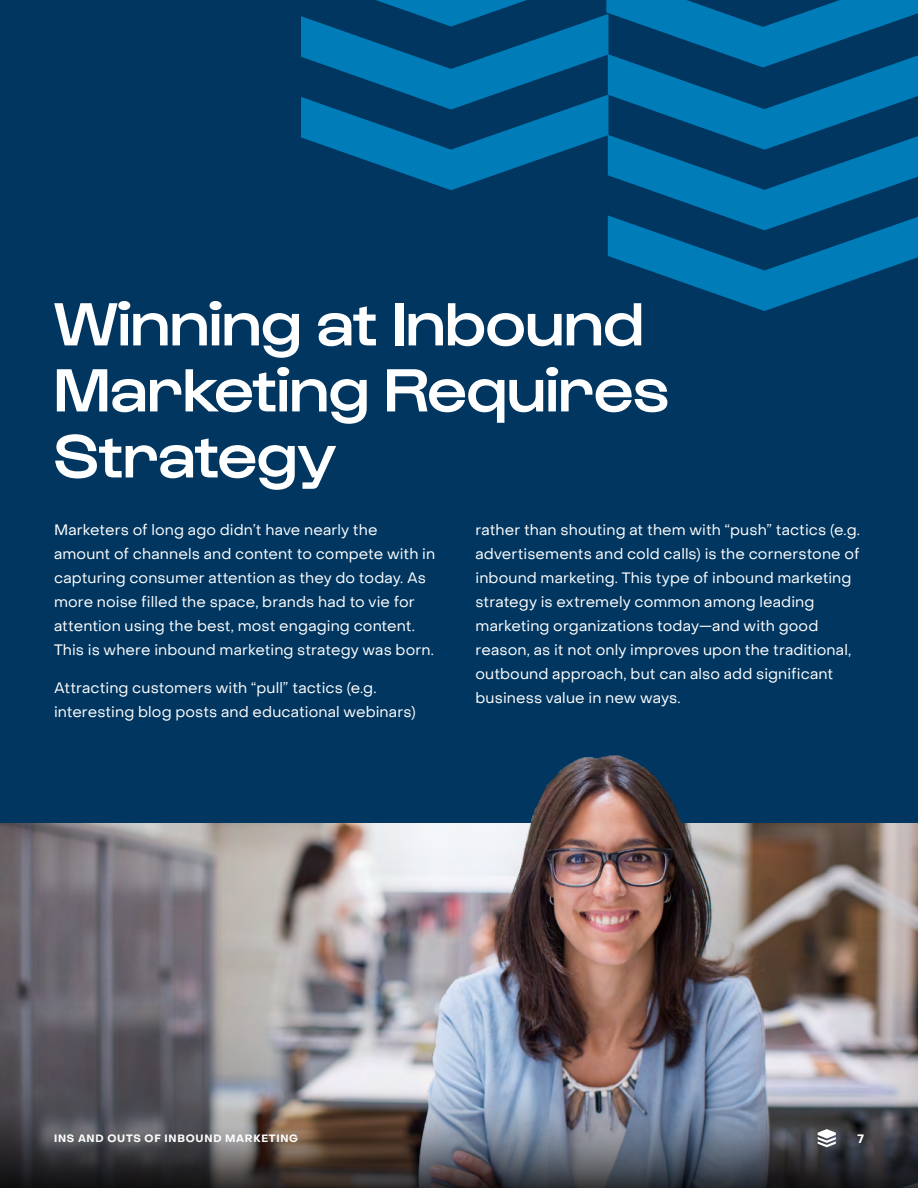
<style>
.page{position:relative;width:918px;height:1188px;background:#003660}
.page>*{position:absolute;margin:0;border:0;box-sizing:border-box;transform-origin:0 0}
.t1{font:500 63px/66px "Gustavo";color:#fff}
.t2{font:15px/24px "Object Sans";letter-spacing:.01em;color:#fff}
.t3{font:700 12px "Object Sans";color:#fff}
.t4{font:700 10.5px "Object Sans";letter-spacing:.07em;color:#fff}
</style>
<div class="page">
<svg style="left:301px;top:0;width:617px;height:311px"></svg>
<img style="left:0;top:824px;width:50px;height:256px">
<img style="left:50px;top:755px;width:868px;height:325px">
<img style="left:0;top:1080px;width:918px;height:108px">
<svg style="left:818px;top:1129px;width:18px;height:18px"></svg>
<h1 class="t1" style="left:54px;top:293px;width:617px">Winning at Inbound<br>Marketing Requires<br>Strategy</h1>
<p class="t2" style="left:54px;top:518px;width:383px">Marketers of long ago didn’t have nearly the amount of channels and content to compete with in capturing consumer attention as they do today. As more noise filled the space, brands had to vie for attention using the best, most engaging content.<br>This is where inbound marketing strategy was born.</p>
<p class="t2" style="left:54px;top:676px;width:363px">Attracting customers with “pull” tactics (e.g. interesting blog posts and educational webinars)</p>
<p class="t2" style="left:476px;top:518px;width:386px">rather than shouting at them with “push” tactics (e.g. advertisements and cold calls) is the cornerstone of inbound marketing. This type of inbound marketing strategy is extremely common among leading marketing organizations today—and with good reason, as it not only improves upon the traditional, outbound approach, but can also add significant business value in new ways.</p>
<p class="t4" style="left:54px;top:1132px;width:246px">INS AND OUTS OF INBOUND MARKETING</p>
<p class="t3" style="left:858px;top:1131px;width:8px">7</p>
</div>
